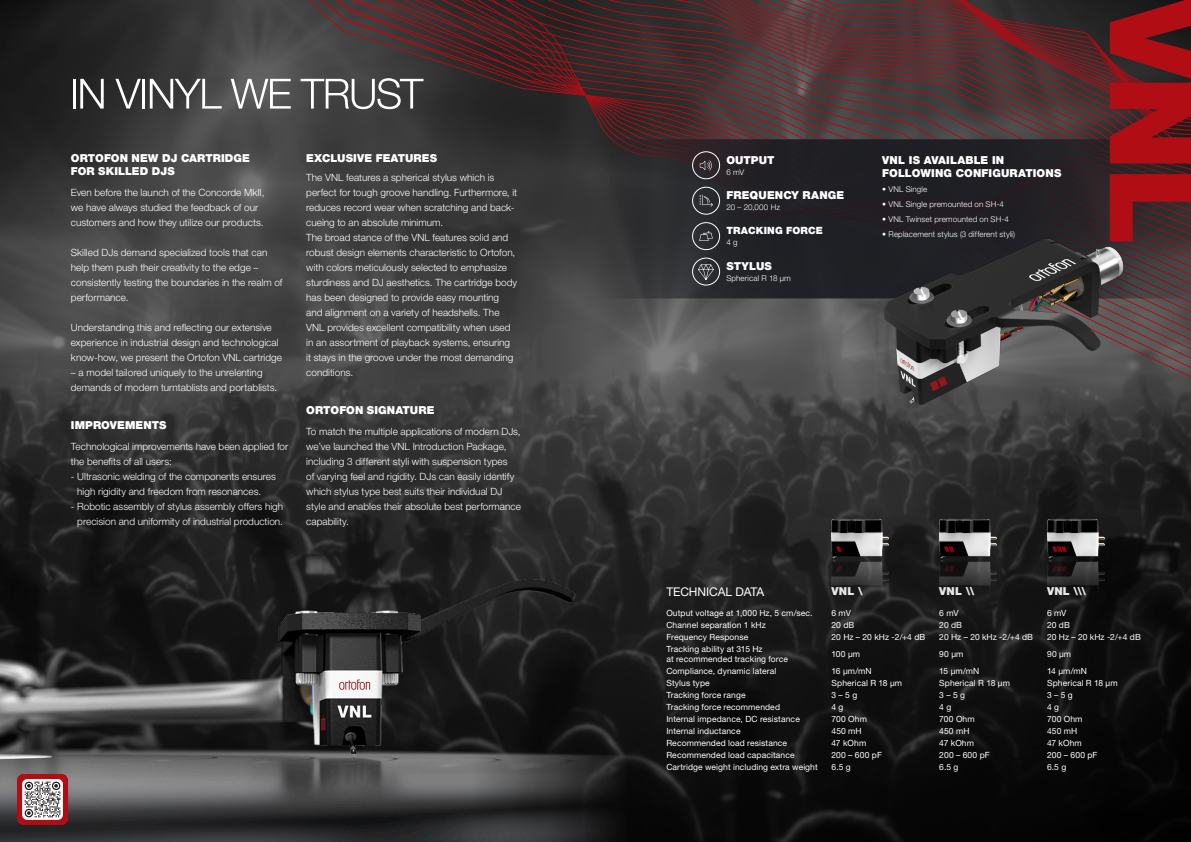
<style>
.page{position:relative;width:1191px;height:842px;background:#fff}
.page>*{position:absolute;margin:0;border:0;box-sizing:border-box;transform-origin:0 0}
.t1{font:900 125.7px "Helvetica Neue";color:#b00d15}
.t2{font:12px "Helvetica Neue LT Std";letter-spacing:-.005em;color:#fff}
.h4_specs{font:900 11px/13px "Helvetica Neue";letter-spacing:.01em;color:#fff}
.t3{font:900 11px "Helvetica Neue";letter-spacing:.02em;color:#e6e7e9}
.t4{font:300 10px/15px "Helvetica Neue";color:#fff}
.h4_specs-2{font:900 10px "Helvetica Neue";letter-spacing:.015em;color:#fff}
.t5{font:8.5px/10px "Helvetica Neue LT Std";letter-spacing:.01em;color:#fff}
.h4_specs-3{font:300 8px "Helvetica Neue";letter-spacing:.015em;color:#fff}
</style>
<div class="page">
<img style="left:0;top:444px;width:1191px;height:398px">
<img style="left:0;top:0;width:1191px;height:444px">
<img style="left:0;top:547px;width:626px;height:295px">
<img style="left:251px;top:574px;width:334px;height:98px">
<div style="left:17px;top:774px;width:51px;height:51px;background:#b00d15;border-radius:6px"></div>
<svg style="left:22px;top:779px;width:41px;height:41px"></svg>
<hr style="left:73px;top:79px;width:3px;height:30px;background:#fff">
<svg style="left:80px;top:79px;width:24px;height:30px"></svg>
<svg style="left:115px;top:79px;width:26px;height:30px"></svg>
<hr style="left:142px;top:79px;width:3px;height:30px;background:#fff">
<svg style="left:150px;top:79px;width:72px;height:30px"></svg>
<svg style="left:231px;top:79px;width:60px;height:30px"></svg>
<svg style="left:301px;top:78px;width:122px;height:31px"></svg>
<svg style="left:700px;top:160px;width:12px;height:11px"></svg>
<div style="left:692px;top:151px;width:28px;height:28px;border:1px solid #fff;border-radius:50%"></div>
<svg style="left:699px;top:195px;width:14px;height:12px"></svg>
<div style="left:692px;top:187px;width:28px;height:28px;border:1px solid #fff;border-radius:50%"></div>
<svg style="left:699px;top:231px;width:13px;height:10px"></svg>
<div style="left:692px;top:222px;width:28px;height:28px;border:1px solid #fff;border-radius:50%"></div>
<svg style="left:698px;top:264px;width:15px;height:16px"></svg>
<div style="left:692px;top:258px;width:28px;height:27px;border:1px solid #fff;border-radius:50%"></div>
<img style="left:823px;top:565px;width:72px;height:40px">
<img style="left:930px;top:565px;width:72px;height:40px">
<img style="left:1038px;top:565px;width:72px;height:40px">
<img style="left:823px;top:513px;width:72px;height:52px">
<img style="left:930px;top:513px;width:72px;height:52px">
<img style="left:1038px;top:513px;width:72px;height:52px">
<img style="left:855px;top:230px;width:293px;height:183px">
<p class="h4_specs" style="left:71px;top:151px;width:180px">ORTOFON NEW DJ CARTRIDGE<br>FOR SKILLED DJS</p>
<p class="t4" style="left:71px;top:184px;width:195px">Even before the launch of the Concorde MkII, we have always studied the feedback of our customers and how they utilize our products.</p>
<p class="t4" style="left:71px;top:244px;width:213px">Skilled DJs demand specialized tools that can help them push their creativity to the edge – consistently testing the boundaries in the realm of performance.</p>
<p class="t4" style="left:71px;top:319px;width:213px">Understanding this and reflecting our extensive experience in industrial design and technological know-how, we present the Ortofon VNL cartridge</p>
<p class="t4" style="left:71px;top:364px;width:208px">– a model tailored uniquely to the unrelenting demands of modern turntablists and portablists.</p>
<p class="h4_specs" style="left:71px;top:418px;width:97px">IMPROVEMENTS</p>
<p class="t4" style="left:71px;top:438px;width:219px">Technological improvements have been applied for the benefits of all users:</p>
<p class="t4" style="left:77px;top:468px;width:200px;text-indent:-6px">- Ultrasonic welding of the components ensures high rigidity and freedom from resonances.</p>
<p class="t4" style="left:71px;top:498px;width:214px;text-align:right">- Robotic assembly of stylus assembly offers high precision and uniformity of industrial production.</p>
<p class="h4_specs" style="left:306px;top:151px;width:132px">EXCLUSIVE FEATURES</p>
<p class="t4" style="left:306px;top:169px;width:212px">The VNL features a spherical stylus which is perfect for tough groove handling. Furthermore, it reduces record wear when scratching and back&shy;cueing to an absolute minimum.</p>
<p class="t4" style="left:306px;top:229px;width:212px">The broad stance of the VNL features solid and robust design elements characteristic to Ortofon, with colors meticulously selected to emphasize sturdiness and DJ aesthetics. The cartridge body has been designed to provide easy mounting and alignment on a variety of headshells. The VNL provides excellent compatibility when used in an assortment of playback systems, ensuring it stays in the groove under the most demanding conditions.</p>
<p class="h4_specs" style="left:306px;top:403px;width:130px">ORTOFON SIGNATURE</p>
<p class="t4" style="left:306px;top:423px;width:216px">To match the multiple applications of modern DJs, we’ve launched the VNL Introduction Package, including 3 different styli with suspension types<br>of varying feel and rigidity. DJs can easily identify which stylus type best suits their individual DJ style and enables their absolute best performance capability.</p>
<p class="h4_specs" style="left:726px;top:153px;width:50px">OUTPUT</p>
<p class="h4_specs-3" style="left:726px;top:167px;width:19px">6 mV</p>
<p class="h4_specs" style="left:726px;top:189px;width:119px">FREQUENCY RANGE</p>
<p class="h4_specs-3" style="left:726px;top:202px;width:55px">20 – 20,000 Hz</p>
<p class="h4_specs-2" style="left:726px;top:225px;width:98px">TRACKING FORCE</p>
<p class="h4_specs-3" style="left:726px;top:237px;width:13px">4 g</p>
<p class="h4_specs" style="left:726px;top:259px;width:47px">STYLUS</p>
<p class="h4_specs-3" style="left:726px;top:273px;width:66px">Spherical R 18 μm</p>
<p class="h4_specs" style="left:882px;top:153px;width:123px">VNL IS AVAILABLE IN</p>
<p class="h4_specs" style="left:882px;top:166px;width:181px">FOLLOWING CONFIGURATIONS</p>
<p class="h4_specs-3" style="left:882px;top:184px;width:46px">• VNL Single</p>
<p class="h4_specs-3" style="left:882px;top:199px;width:123px">• VNL Single premounted on SH-4</p>
<p class="h4_specs-3" style="left:882px;top:214px;width:128px">• VNL Twinset premounted on SH-4</p>
<p class="h4_specs-3" style="left:882px;top:229px;width:134px">• Replacement stylus (3 different styli)</p>
<p class="t1" style="left:1229px;top:-2px;width:250px;rotate:90deg">VNL</p>
<p class="t2" style="left:666px;top:584px;width:99px">TECHNICAL DATA</p>
<p class="t3" style="left:831px;top:585px;width:33px">VNL \</p>
<p class="t3" style="left:939px;top:585px;width:37px">VNL \\</p>
<p class="t3" style="left:1047px;top:585px;width:41px">VNL \\\</p>
<p class="t5" style="left:666px;top:608px;width:147px">Output voltage at 1,000 Hz, 5 cm/sec.</p>
<p class="t5" style="left:666px;top:620px;width:101px">Channel separation 1 kHz</p>
<p class="t5" style="left:666px;top:632px;width:83px">Frequency Response</p>
<p class="t5" style="left:666px;top:644px;width:123px">Tracking ability at 315 Hz<br>at recommended tracking force</p>
<p class="t5" style="left:666px;top:666px;width:111px">Compliance, dynamic lateral</p>
<p class="t5" style="left:666px;top:678px;width:45px">Stylus type</p>
<p class="t5" style="left:666px;top:690px;width:81px">Tracking force range</p>
<p class="t5" style="left:666px;top:702px;width:115px">Tracking force recommended</p>
<p class="t5" style="left:666px;top:714px;width:135px">Internal impedance, DC resistance</p>
<p class="t5" style="left:666px;top:726px;width:76px">Internal inductance</p>
<p class="t5" style="left:666px;top:738px;width:122px">Recommended load resistance</p>
<p class="t5" style="left:666px;top:750px;width:130px">Recommended load capacitance</p>
<p class="t5" style="left:666px;top:762px;width:153px">Cartridge weight including extra weight</p>
<p class="t5" style="left:831px;top:608px;width:21px">6 mV</p>
<p class="t5" style="left:831px;top:620px;width:24px">20 dB</p>
<p class="t5" style="left:831px;top:632px;width:95px">20 Hz – 20 kHz -2/+4 dB</p>
<p class="t5" style="left:831px;top:649px;width:30px">100 μm</p>
<p class="t5" style="left:831px;top:666px;width:42px">16 μm/mN</p>
<p class="t5" style="left:831px;top:678px;width:72px">Spherical R 18 μm</p>
<p class="t5" style="left:831px;top:690px;width:27px">3 – 5 g</p>
<p class="t5" style="left:831px;top:702px;width:13px">4 g</p>
<p class="t5" style="left:831px;top:714px;width:37px">700 Ohm</p>
<p class="t5" style="left:831px;top:726px;width:32px">450 mH</p>
<p class="t5" style="left:831px;top:738px;width:36px">47 kOhm</p>
<p class="t5" style="left:831px;top:750px;width:52px">200 – 600 pF</p>
<p class="t5" style="left:831px;top:762px;width:21px">6.5 g</p>
<p class="t5" style="left:939px;top:608px;width:21px">6 mV</p>
<p class="t5" style="left:939px;top:620px;width:24px">20 dB</p>
<p class="t5" style="left:939px;top:632px;width:95px">20 Hz – 20 kHz -2/+4 dB</p>
<p class="t5" style="left:939px;top:649px;width:26px">90 μm</p>
<p class="t5" style="left:939px;top:666px;width:41px">15 μm/mN</p>
<p class="t5" style="left:939px;top:678px;width:72px">Spherical R 18 μm</p>
<p class="t5" style="left:939px;top:690px;width:27px">3 – 5 g</p>
<p class="t5" style="left:939px;top:702px;width:13px">4 g</p>
<p class="t5" style="left:939px;top:714px;width:37px">700 Ohm</p>
<p class="t5" style="left:939px;top:726px;width:32px">450 mH</p>
<p class="t5" style="left:939px;top:738px;width:36px">47 kOhm</p>
<p class="t5" style="left:939px;top:750px;width:52px">200 – 600 pF</p>
<p class="t5" style="left:939px;top:762px;width:21px">6.5 g</p>
<p class="t5" style="left:1047px;top:608px;width:21px">6 mV</p>
<p class="t5" style="left:1047px;top:620px;width:24px">20 dB</p>
<p class="t5" style="left:1047px;top:632px;width:95px">20 Hz – 20 kHz -2/+4 dB</p>
<p class="t5" style="left:1047px;top:649px;width:26px">90 μm</p>
<p class="t5" style="left:1047px;top:666px;width:41px">14 μm/mN</p>
<p class="t5" style="left:1047px;top:678px;width:72px">Spherical R 18 μm</p>
<p class="t5" style="left:1047px;top:690px;width:27px">3 – 5 g</p>
<p class="t5" style="left:1047px;top:702px;width:13px">4 g</p>
<p class="t5" style="left:1047px;top:714px;width:37px">700 Ohm</p>
<p class="t5" style="left:1047px;top:726px;width:32px">450 mH</p>
<p class="t5" style="left:1047px;top:738px;width:36px">47 kOhm</p>
<p class="t5" style="left:1047px;top:750px;width:52px">200 – 600 pF</p>
<p class="t5" style="left:1047px;top:762px;width:21px">6.5 g</p>
</div>
